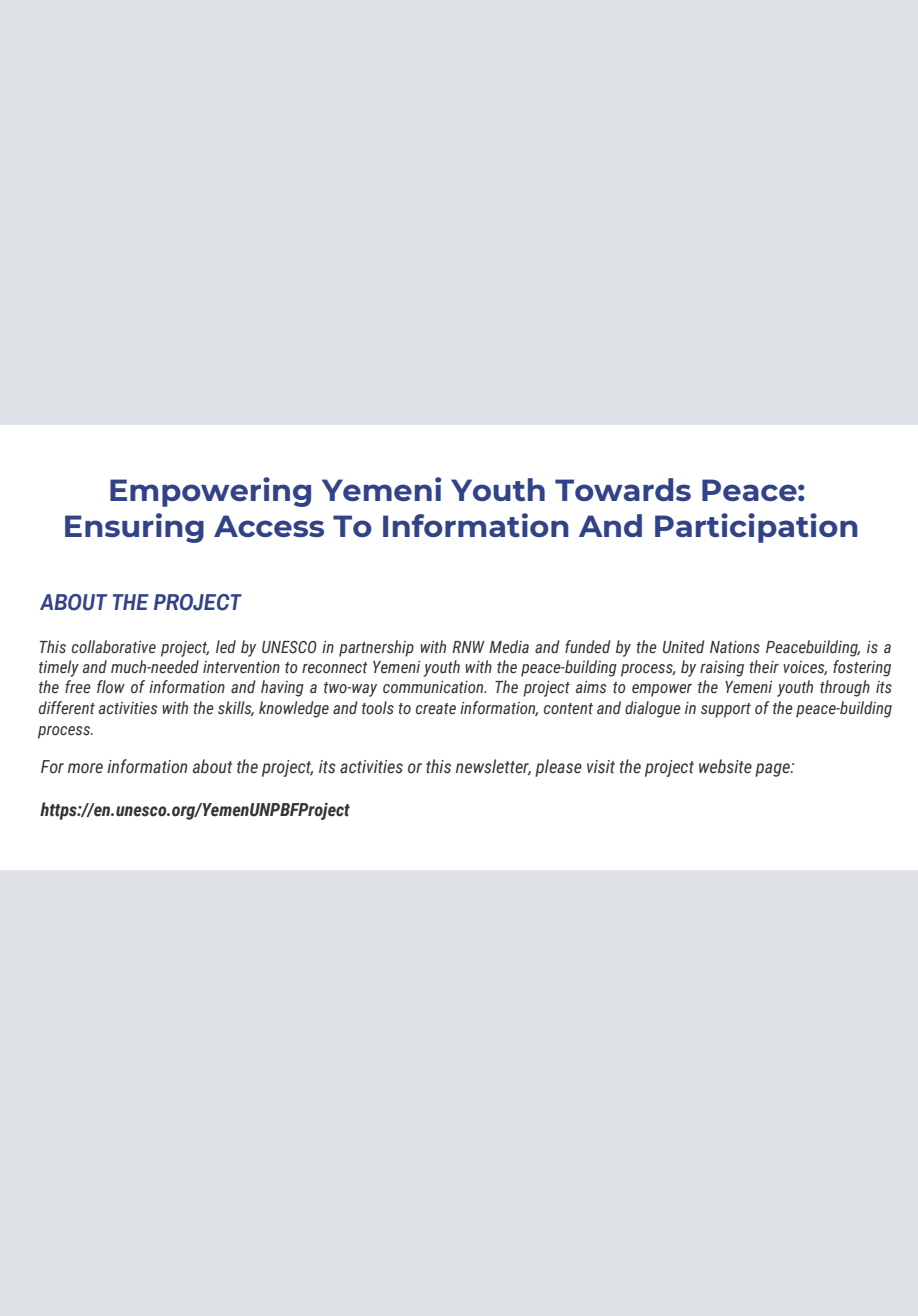
<style>
.page{position:relative;width:918px;height:1316px;background:#fff}
.page>*{position:absolute;margin:0;border:0;box-sizing:border-box;transform-origin:0 0}
.t1{font:700 30.3px/36px "Montserrat";color:#314287;text-align:center}
.t2{font:italic 700 22.5px "Archivo Narrow";color:#314287}
.t3{font:italic 18px "Roboto Condensed";color:#333}
.t4{font:italic 700 18px "Roboto Condensed";color:#333}
.t5{font:italic 16.8px/20.5px "Roboto Condensed";color:#333;text-align:justify}
</style>
<div class="page">
<div style="left:0;top:0;width:918px;height:1315px;background:#dfe2e7"></div>
<div style="left:0;top:425px;width:918px;height:445px;background:#fff"></div>
<h1 class="t1" style="left:63px;top:470px;width:798px">Empowering Yemeni Youth Towards Peace:<br>Ensuring Access To Information And Participation</h1>
<h2 class="t2" style="left:41px;top:586px;width:201px">ABOUT THE PROJECT</h2>
<p class="t5" style="left:39px;top:636px;width:855px">This collaborative project, led by UNESCO in partnership with RNW Media and funded by the United Nations Peacebuilding, is a timely and much-needed intervention to reconnect Yemeni youth with the peace-building process, by raising their voices, fostering the free flow of information and having a two-way communication. The project aims to empower the Yemeni youth through its different activities with the skills, knowledge and tools to create information, content and dialogue in support of the peace-building process.</p>
<p class="t3" style="left:41px;top:754px;width:755px">For more information about the project, its activities or this newsletter, please visit the project website page:</p>
<p class="t4" style="left:41px;top:797px;width:310px">https://en.unesco.org/YemenUNPBFProject</p>
</div>
